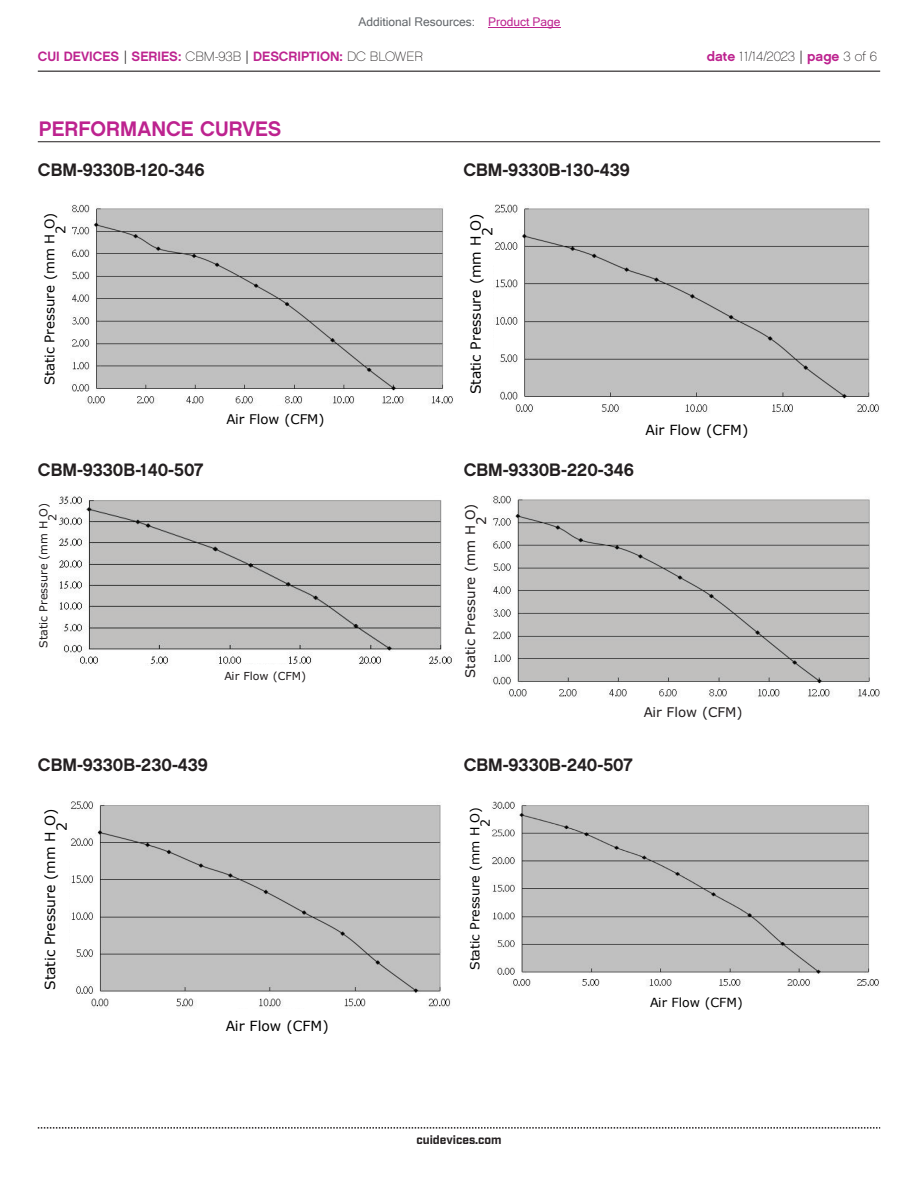
<style>
.page{position:relative;width:918px;height:1188px;background:#fff}
.page>*{position:absolute;margin:0;border:0;box-sizing:border-box;transform-origin:0 0}
.t1{font:21px "Chalet New York Nineteen Sixty";color:#bd238f}
.t2{font:18px "Chalet New York Nineteen Sixty";color:#231f20}
.t3{font:13.95px/11.4px "Verdana";color:#000}
.t4{font:13.5px "Chalet New York Nineteen Sixty";color:#bd238f}
.t5{font:13.5px "Chalet Paris Nineteen Sixty";color:#231f20}
.t6{font:13.35px/10.9px "Verdana";color:#231f20}
.t7{font:13.2px/10.9px "Verdana";color:#000}
.t8{font:12.45px/10.4px "Verdana";color:#000}
.t9{font:12px "Microsoft Sans Serif";color:#63676b}
.t10{font:700 12px "Industry";color:#231f20}
.t11{font:11.1px/9.1px "Verdana";color:#231f20}
.s1{color:#bd238f}
.s2{font-family:"Industry";color:#231f20}
.s3{font-family:"Chalet Paris Nineteen Sixty";color:#231f20}
.s4{font-family:"Chalet New York Nineteen Sixty";color:#bd238f}
.s5{font-family:"Industry"}
</style>
<div class="page">
<hr style="left:38px;top:71px;width:842px;height:1px;background:#231f20">
<svg style="left:38px;top:1127px;width:842px;height:2px"></svg>
<hr style="left:38px;top:141px;width:842px;height:1px;background:#231f20">
<img style="left:494px;top:204px;width:385px;height:210px">
<img style="left:72px;top:204px;width:381px;height:201px">
<img style="left:59px;top:496px;width:393px;height:170px">
<img style="left:491px;top:495px;width:389px;height:202px">
<img style="left:70px;top:801px;width:381px;height:207px">
<img style="left:492px;top:801px;width:387px;height:185px">
<hr style="left:488px;top:27px;width:73px;height:1px;background:#bd238f">
<p class="t9" style="left:358px;top:15px;width:204px">Additional Resources: <span class="s1">Product Page</span></p>
<p class="t4" style="left:38px;top:47px;width:387px">CUI DEVICES <span class="s2">|</span> SERIES: <span class="s3">CBM-93B</span> <span class="s2">|</span> DESCRIPTION: <span class="s3">DC BLOWER</span></p>
<p class="t5" style="left:707px;top:48px;width:172px"><span class="s4">date</span> 11/14/2023 <span class="s5">|</span> <span class="s4">page</span> 3 of 6</p>
<p class="t1" style="left:39px;top:115px;width:244px">PERFORMANCE CURVES</p>
<p class="t2" style="left:38px;top:158px;width:168px">CBM-9330B-120-346</p>
<p class="t7" style="left:44px;top:234px;width:23px;text-indent:-152px;rotate:-90deg">Static Pressure (mm H O)<br>2</p>
<p class="t2" style="left:38px;top:458px;width:167px">CBM-9330B-140-507</p>
<p class="t11" style="left:39px;top:521px;width:19px;text-indent:-127px;rotate:-90deg">Static Pressure (mm H O)<br>2</p>
<p class="t7" style="left:226px;top:414px;width:100px">Air Flow (CFM)</p>
<p class="t11" style="left:224px;top:672px;width:83px">Air Flow (CFM)</p>
<p class="t2" style="left:38px;top:753px;width:172px">CBM-9330B-230-439</p>
<p class="t3" style="left:44px;top:831px;width:24px;text-indent:-159px;rotate:-90deg">Static Pressure (mm H O)<br>2</p>
<p class="t3" style="left:226px;top:1020px;width:104px">Air Flow (CFM)</p>
<p class="t2" style="left:464px;top:158px;width:168px">CBM-9330B-130-439</p>
<p class="t3" style="left:470px;top:236px;width:24px;text-indent:-159px;rotate:-90deg">Static Pressure (mm H O)<br>2</p>
<p class="t2" style="left:464px;top:458px;width:172px">CBM-9330B-220-346</p>
<p class="t6" style="left:465px;top:525px;width:23px;text-indent:-153px;rotate:-90deg">Static Pressure (mm H O)<br>2</p>
<p class="t3" style="left:646px;top:424px;width:104px">Air Flow (CFM)</p>
<p class="t6" style="left:644px;top:707px;width:100px">Air Flow (CFM)</p>
<p class="t2" style="left:464px;top:753px;width:171px">CBM-9330B-240-507</p>
<p class="t8" style="left:470px;top:827px;width:22px;text-indent:-143px;rotate:-90deg">Static Pressure (mm H O)<br>2</p>
<p class="t8" style="left:650px;top:997px;width:94px">Air Flow (CFM)</p>
<p class="t10" style="left:416px;top:1132px;width:87px">cuidevices.com</p>
</div>
